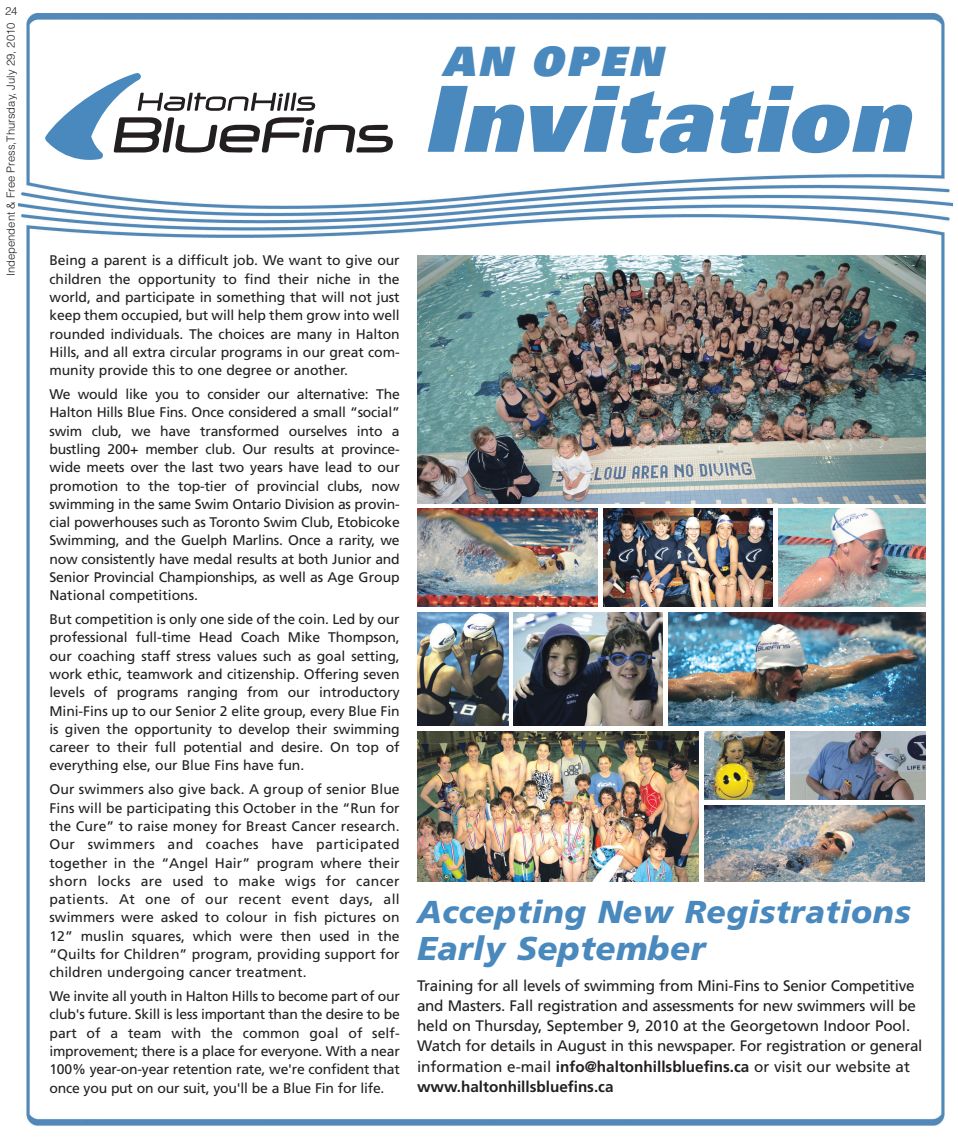
<style>
.page{position:relative;width:958px;height:1137px;background:#fff}
.page>*{position:absolute;margin:0;border:0;box-sizing:border-box;transform-origin:0 0}
.t1{font:italic 900 91.25px "Univers";color:#4a89be}
.t2{font:italic 900 40.5px "Univers";color:#4a89be}
.t3{font:italic 900 33px "Frutiger";letter-spacing:.01em;color:#4a89be}
.t4{font:italic 900 31.62px "Frutiger";letter-spacing:.02em;color:#4a89be}
.t5{font:15.25px/20.2px "Frutiger";letter-spacing:-.015em;color:#231f20}
.t6{font:13.88px/18.2px "Frutiger";letter-spacing:-.005em;color:#231f20;text-align:justify}
.t7{font:300 11.25px "Helvetica";color:#231f20}
.s1{font-weight:700}
</style>
<div class="page">
<img style="left:18px;top:13px;width:934px;height:1113px">
<img style="left:417px;top:255px;width:508px;height:248px">
<img style="left:778px;top:509px;width:147px;height:97px">
<img style="left:603px;top:509px;width:169px;height:97px">
<img style="left:417px;top:509px;width:180px;height:97px">
<img style="left:668px;top:612px;width:257px;height:113px">
<img style="left:513px;top:612px;width:149px;height:113px">
<img style="left:417px;top:612px;width:91px;height:113px">
<img style="left:704px;top:805px;width:220px;height:76px">
<img style="left:790px;top:731px;width:135px;height:68px">
<img style="left:704px;top:731px;width:80px;height:68px">
<img style="left:417px;top:731px;width:281px;height:150px">
<svg style="left:45px;top:73px;width:348px;height:87px"></svg>
<p class="t7" style="left:5px;top:7px;width:14px">24</p>
<p class="t7" style="left:7px;top:276px;width:255px;rotate:-90deg">Independent &amp; Free Press,Thursday, July 29, 2010</p>
<h2 class="t2" style="left:442px;top:47px;width:229px">AN OPEN</h2>
<h1 class="t1" style="left:423px;top:86px;width:504px">Invitation</h1>
<p class="t6" style="left:49px;top:252px;width:352px">Being a parent is a difficult job. We want to give our children the opportunity to find their niche in the world, and participate in something that will not just keep them occupied, but will help them grow into well rounded individuals. The choices are many in Halton Hills, and all extra circular programs in our great com&shy;munity provide this to one degree or another.</p>
<p class="t6" style="left:49px;top:386px;width:352px">We would like you to consider our alternative: The Halton Hills Blue Fins. Once considered a small “social” swim club, we have transformed ourselves into a bustling 200+ member club. Our results at province&shy;wide meets over the last two years have lead to our promotion to the top-tier of provincial clubs, now swimming in the same Swim Ontario Division as provin&shy;cial powerhouses such as Toronto Swim Club, Etobicoke Swimming, and the Guelph Marlins. Once a rarity, we now consistently have medal results at both Junior and Senior Provincial Championships, as well as Age Group National competitions.</p>
<p class="t6" style="left:49px;top:611px;width:352px">But competition is only one side of the coin. Led by our professional full-time Head Coach Mike Thompson, our coaching staff stress values such as goal setting, work ethic, teamwork and citizenship. Offering seven levels of programs ranging from our introductory Mini-Fins up to our Senior 2 elite group, every Blue Fin is given the opportunity to develop their swimming career to their full potential and desire. On top of everything else, our Blue Fins have fun.</p>
<p class="t6" style="left:49px;top:781px;width:352px">Our swimmers also give back. A group of senior Blue Fins will be participating this October in the “Run for the Cure” to raise money for Breast Cancer research.<br>Our swimmers and coaches have participated together in the “Angel Hair” program where their shorn locks are used to make wigs for cancer patients. At one of our recent event days, all swimmers were asked to colour in fish pictures on 12” muslin squares, which were then used in the “Quilts for Children” program, providing support for children undergoing cancer treatment.</p>
<p class="t6" style="left:49px;top:988px;width:352px">We invite all youth in Halton Hills to become part of our club's future. Skill is less important than the desire to be part of a team with the common goal of self&shy;improvement; there is a place for everyone. With a near 100% year-on-year retention rate, we're confident that once you put on our suit, you'll be a Blue Fin for life.</p>
<h3 class="t4" style="left:417px;top:899px;width:495px">Accepting New Registrations</h3>
<h3 class="t3" style="left:417px;top:935px;width:290px">Early September</h3>
<p class="t5" style="left:417px;top:976px;width:507px">Training for all levels of swimming from Mini-Fins to Senior Competitive and Masters. Fall registration and assessments for new swimmers will be held on Thursday, September 9, 2010 at the Georgetown Indoor Pool.<br>Watch for details in August in this newspaper. For registration or general information e-mail <span class="s1">info@haltonhillsbluefins.ca</span> or visit our website at <span class="s1">www.haltonhillsbluefins.ca</span></p>
</div>
